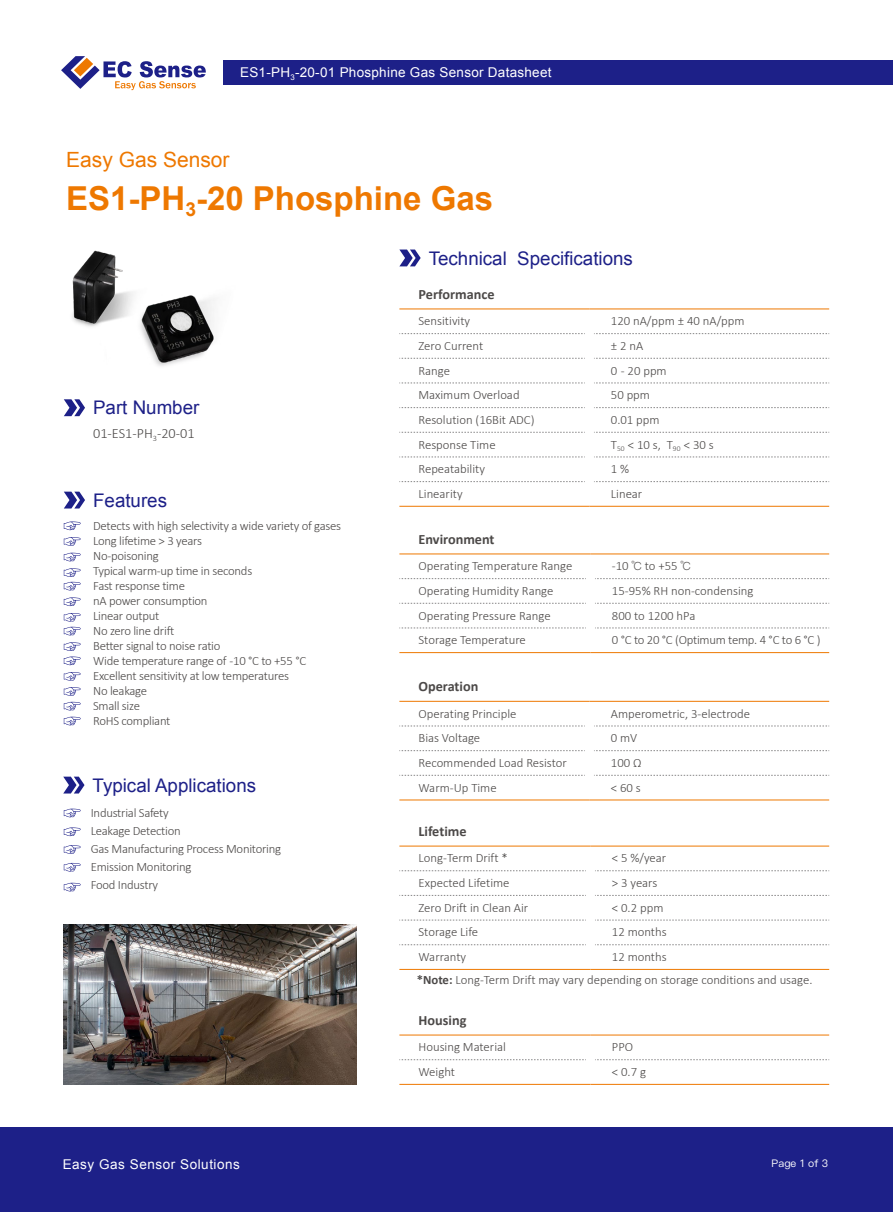
<style>
.page{position:relative;width:893px;height:1212px;background:#fff}
.page>*{position:absolute;margin:0;border:0;box-sizing:border-box;transform-origin:0 0}
.t1{font:700 33px "Arial";color:#ee7800}
.t2{font:21px "Arial";color:#ee7800}
.t3{font:18.75px "Arial";color:#1d2088}
.t4{font:700 14.25px "Calibri";color:#4c4948}
.t5{font:300 14.25px "Calibri";color:#4c4948}
.t6{font:13.5px "Arial";letter-spacing:.02em;color:#fff}
.t7{font:13.5px "Arial";letter-spacing:.04em;color:#fff}
.t8{font:300 12.75px/15px "Calibri";letter-spacing:-.01em;color:#4c4948}
.t9{font:10.5px "Ping Fang SC";letter-spacing:.01em;color:#fff}
.s1{font-family:"Ping Fang SC";font-size:11.25px}
.s2{font-weight:700}
</style>
<div class="page">
<div style="left:224px;top:60px;width:669px;height:24px;background:#1d2088"></div>
<svg style="left:61px;top:56px;width:145px;height:34px"></svg>
<div style="left:0;top:1127px;width:893px;height:85px;background:#1d2088"></div>
<img style="left:72px;top:250px;width:143px;height:116px">
<svg style="left:399px;top:249px;width:22px;height:17px"></svg>
<img style="left:64px;top:925px;width:293px;height:159px">
<svg style="left:64px;top:399px;width:21px;height:17px"></svg>
<svg style="left:399px;top:333px;width:186px;height:1px"></svg>
<svg style="left:594px;top:333px;width:235px;height:1px"></svg>
<svg style="left:399px;top:358px;width:186px;height:1px"></svg>
<svg style="left:594px;top:358px;width:235px;height:1px"></svg>
<svg style="left:399px;top:383px;width:186px;height:1px"></svg>
<svg style="left:594px;top:383px;width:235px;height:1px"></svg>
<svg style="left:399px;top:407px;width:186px;height:1px"></svg>
<svg style="left:594px;top:407px;width:235px;height:1px"></svg>
<svg style="left:399px;top:432px;width:186px;height:1px"></svg>
<svg style="left:594px;top:432px;width:235px;height:1px"></svg>
<svg style="left:399px;top:457px;width:186px;height:1px"></svg>
<svg style="left:594px;top:457px;width:235px;height:1px"></svg>
<svg style="left:399px;top:481px;width:186px;height:1px"></svg>
<svg style="left:594px;top:481px;width:235px;height:1px"></svg>
<hr style="left:399px;top:506px;width:190px;height:1px;background:#ee7800">
<hr style="left:589px;top:506px;width:240px;height:1px;background:#ee7800">
<hr style="left:399px;top:309px;width:190px;height:1px;background:#ee7800">
<hr style="left:589px;top:309px;width:240px;height:1px;background:#ee7800">
<svg style="left:399px;top:726px;width:186px;height:1px"></svg>
<svg style="left:594px;top:726px;width:235px;height:1px"></svg>
<svg style="left:399px;top:750px;width:186px;height:1px"></svg>
<svg style="left:594px;top:750px;width:235px;height:1px"></svg>
<svg style="left:399px;top:775px;width:186px;height:1px"></svg>
<svg style="left:594px;top:775px;width:235px;height:1px"></svg>
<hr style="left:399px;top:799px;width:190px;height:1px;background:#ee7800">
<hr style="left:589px;top:799px;width:240px;height:1px;background:#ee7800">
<hr style="left:399px;top:701px;width:190px;height:1px;background:#ee7800">
<hr style="left:589px;top:701px;width:240px;height:1px;background:#ee7800">
<svg style="left:399px;top:578px;width:187px;height:1px"></svg>
<svg style="left:595px;top:578px;width:234px;height:1px"></svg>
<svg style="left:399px;top:603px;width:187px;height:1px"></svg>
<svg style="left:595px;top:603px;width:234px;height:1px"></svg>
<svg style="left:399px;top:628px;width:187px;height:1px"></svg>
<svg style="left:595px;top:628px;width:234px;height:1px"></svg>
<hr style="left:399px;top:652px;width:191px;height:1px;background:#ee7800">
<hr style="left:590px;top:652px;width:239px;height:1px;background:#ee7800">
<hr style="left:399px;top:553px;width:191px;height:1px;background:#ee7800">
<hr style="left:590px;top:553px;width:239px;height:1px;background:#ee7800">
<svg style="left:399px;top:870px;width:187px;height:1px"></svg>
<svg style="left:595px;top:870px;width:234px;height:1px"></svg>
<svg style="left:399px;top:895px;width:187px;height:1px"></svg>
<svg style="left:595px;top:895px;width:234px;height:1px"></svg>
<svg style="left:399px;top:920px;width:187px;height:1px"></svg>
<svg style="left:595px;top:920px;width:234px;height:1px"></svg>
<svg style="left:399px;top:944px;width:187px;height:1px"></svg>
<svg style="left:595px;top:944px;width:234px;height:1px"></svg>
<hr style="left:399px;top:969px;width:191px;height:1px;background:#ee7800">
<hr style="left:590px;top:969px;width:239px;height:1px;background:#ee7800">
<hr style="left:399px;top:846px;width:191px;height:1px;background:#ee7800">
<hr style="left:590px;top:846px;width:239px;height:1px;background:#ee7800">
<svg style="left:399px;top:1059px;width:187px;height:1px"></svg>
<svg style="left:595px;top:1059px;width:234px;height:1px"></svg>
<hr style="left:399px;top:1084px;width:191px;height:1px;background:#ee7800">
<hr style="left:590px;top:1084px;width:239px;height:1px;background:#ee7800">
<hr style="left:399px;top:1035px;width:191px;height:1px;background:#ee7800">
<hr style="left:590px;top:1035px;width:239px;height:1px;background:#ee7800">
<svg style="left:63px;top:777px;width:22px;height:16px"></svg>
<svg style="left:64px;top:492px;width:21px;height:16px"></svg>
<svg style="left:64px;top:521px;width:17px;height:9px"></svg>
<svg style="left:64px;top:809px;width:17px;height:8px"></svg>
<svg style="left:64px;top:537px;width:17px;height:9px"></svg>
<svg style="left:64px;top:827px;width:17px;height:9px"></svg>
<svg style="left:64px;top:553px;width:17px;height:8px"></svg>
<svg style="left:64px;top:845px;width:17px;height:9px"></svg>
<svg style="left:64px;top:642px;width:17px;height:23px"></svg>
<svg style="left:64px;top:863px;width:17px;height:8px"></svg>
<svg style="left:64px;top:672px;width:17px;height:9px"></svg>
<svg style="left:64px;top:717px;width:17px;height:8px"></svg>
<svg style="left:64px;top:568px;width:17px;height:22px"></svg>
<svg style="left:64px;top:883px;width:17px;height:8px"></svg>
<svg style="left:64px;top:687px;width:17px;height:9px"></svg>
<svg style="left:64px;top:613px;width:17px;height:22px"></svg>
<svg style="left:64px;top:702px;width:17px;height:8px"></svg>
<svg style="left:64px;top:597px;width:17px;height:9px"></svg>
<p class="t6" style="left:240px;top:64px;width:313px">ES1-PH<sub>3</sub>-20-01 Phosphine Gas Sensor Datasheet</p>
<h2 class="t2" style="left:66px;top:146px;width:165px">Easy Gas Sensor</h2>
<h1 class="t1" style="left:66px;top:176px;width:429px">ES1-PH<sub>3</sub>-20 Phosphine Gas</h1>
<h3 class="t3" style="left:429px;top:246px;width:206px">Technical Specifications</h3>
<h3 class="t3" style="left:93px;top:396px;width:108px">Part Number</h3>
<p class="t5" style="left:93px;top:424px;width:103px">01-ES1-PH<sub>3</sub>-20-01</p>
<h3 class="t3" style="left:93px;top:488px;width:75px">Features</h3>
<p class="t8" style="left:93px;top:518px;width:250px">Detects with high selectivity a wide variety of gases<br>Long lifetime &gt; 3 years<br>No-poisoning<br>Typical warm-up time in seconds<br>Fast response time<br>nA power consumption<br>Linear output<br>No zero line drift<br>Better signal to noise ratio<br>Wide temperature range of -10 °C to +55 °C<br>Excellent sensitivity at low temperatures<br>No leakage<br>Small size<br>RoHS compliant</p>
<h3 class="t3" style="left:93px;top:773px;width:165px">Typical Applications</h3>
<p class="t8" style="left:91px;top:804px;width:192px;line-height:18px">Industrial Safety<br>Leakage Detection<br>Gas Manufacturing Process Monitoring<br>Emission Monitoring<br>Food Industry</p>
<p class="t4" style="left:418px;top:285px;width:78px">Performance</p>
<p class="t8" style="left:418px;top:313px;width:53px">Sensitivity</p>
<p class="t8" style="left:611px;top:313px;width:135px">120 nA/ppm ± 40 nA/ppm</p>
<p class="t8" style="left:418px;top:338px;width:66px">Zero Current</p>
<p class="t8" style="left:611px;top:338px;width:34px">± 2 nA</p>
<p class="t8" style="left:418px;top:363px;width:33px">Range</p>
<p class="t8" style="left:611px;top:363px;width:57px">0 - 20 ppm</p>
<p class="t8" style="left:418px;top:387px;width:103px">Maximum Overload</p>
<p class="t8" style="left:611px;top:387px;width:41px">50 ppm</p>
<p class="t8" style="left:418px;top:412px;width:118px">Resolution (16Bit ADC)</p>
<p class="t8" style="left:611px;top:412px;width:50px">0.01 ppm</p>
<p class="t8" style="left:418px;top:437px;width:79px">Response Time</p>
<p class="t8" style="left:611px;top:437px;width:104px">T<sub>50</sub> &lt; 10 s, T<sub>90</sub> &lt; 30 s</p>
<p class="t8" style="left:418px;top:461px;width:68px">Repeatability</p>
<p class="t8" style="left:611px;top:461px;width:20px">1 %</p>
<p class="t8" style="left:418px;top:486px;width:46px">Linearity</p>
<p class="t8" style="left:611px;top:486px;width:33px">Linear</p>
<p class="t4" style="left:418px;top:530px;width:78px">Environment</p>
<p class="t8" style="left:418px;top:558px;width:155px">Operating Temperature Range</p>
<p class="t8" style="left:612px;top:558px;width:80px">-10 <span class="s1">℃</span> to +55 <span class="s1">℃</span></p>
<p class="t8" style="left:418px;top:583px;width:136px">Operating Humidity Range</p>
<p class="t8" style="left:612px;top:583px;width:143px">15-95% RH non-condensing</p>
<p class="t8" style="left:418px;top:608px;width:134px">Operating Pressure Range</p>
<p class="t8" style="left:612px;top:608px;width:85px">800 to 1200 hPa</p>
<p class="t8" style="left:418px;top:632px;width:109px">Storage Temperature</p>
<p class="t8" style="left:612px;top:632px;width:210px">0 °C to 20 °C (Optimum temp. 4 °C to 6 °C )</p>
<p class="t4" style="left:418px;top:677px;width:61px">Operation</p>
<p class="t8" style="left:418px;top:706px;width:99px">Operating Principle</p>
<p class="t8" style="left:611px;top:706px;width:141px">Amperometric, 3-electrode</p>
<p class="t8" style="left:418px;top:730px;width:63px">Bias Voltage</p>
<p class="t8" style="left:611px;top:730px;width:28px">0 mV</p>
<p class="t8" style="left:418px;top:755px;width:150px">Recommended Load Resistor</p>
<p class="t8" style="left:611px;top:755px;width:32px">100 Ω</p>
<p class="t8" style="left:418px;top:780px;width:80px">Warm-Up Time</p>
<p class="t8" style="left:611px;top:780px;width:31px">&lt; 60 s</p>
<p class="t4" style="left:418px;top:822px;width:50px">Lifetime</p>
<p class="t8" style="left:418px;top:850px;width:91px">Long-Term Drift *</p>
<p class="t8" style="left:612px;top:850px;width:56px">&lt; 5 %/year</p>
<p class="t8" style="left:418px;top:875px;width:93px">Expected Lifetime</p>
<p class="t8" style="left:612px;top:875px;width:47px">&gt; 3 years</p>
<p class="t8" style="left:418px;top:900px;width:111px">Zero Drift in Clean Air</p>
<p class="t8" style="left:612px;top:900px;width:53px">&lt; 0.2 ppm</p>
<p class="t8" style="left:418px;top:924px;width:61px">Storage Life</p>
<p class="t8" style="left:612px;top:924px;width:56px">12 months</p>
<p class="t8" style="left:418px;top:949px;width:49px">Warranty</p>
<p class="t8" style="left:612px;top:949px;width:56px">12 months</p>
<p class="t8" style="left:417px;top:972px;width:397px"><span class="s2">*Note:</span> Long-Term Drift may vary depending on storage conditions and usage.</p>
<p class="t4" style="left:418px;top:1011px;width:49px">Housing</p>
<p class="t8" style="left:418px;top:1039px;width:89px">Housing Material</p>
<p class="t8" style="left:612px;top:1039px;width:23px">PPO</p>
<p class="t8" style="left:418px;top:1064px;width:38px">Weight</p>
<p class="t8" style="left:612px;top:1064px;width:36px">&lt; 0.7 g</p>
<p class="t7" style="left:63px;top:1156px;width:179px">Easy Gas Sensor Solutions</p>
<p class="t9" style="left:771px;top:1156px;width:58px">Page 1 of 3</p>
</div>
